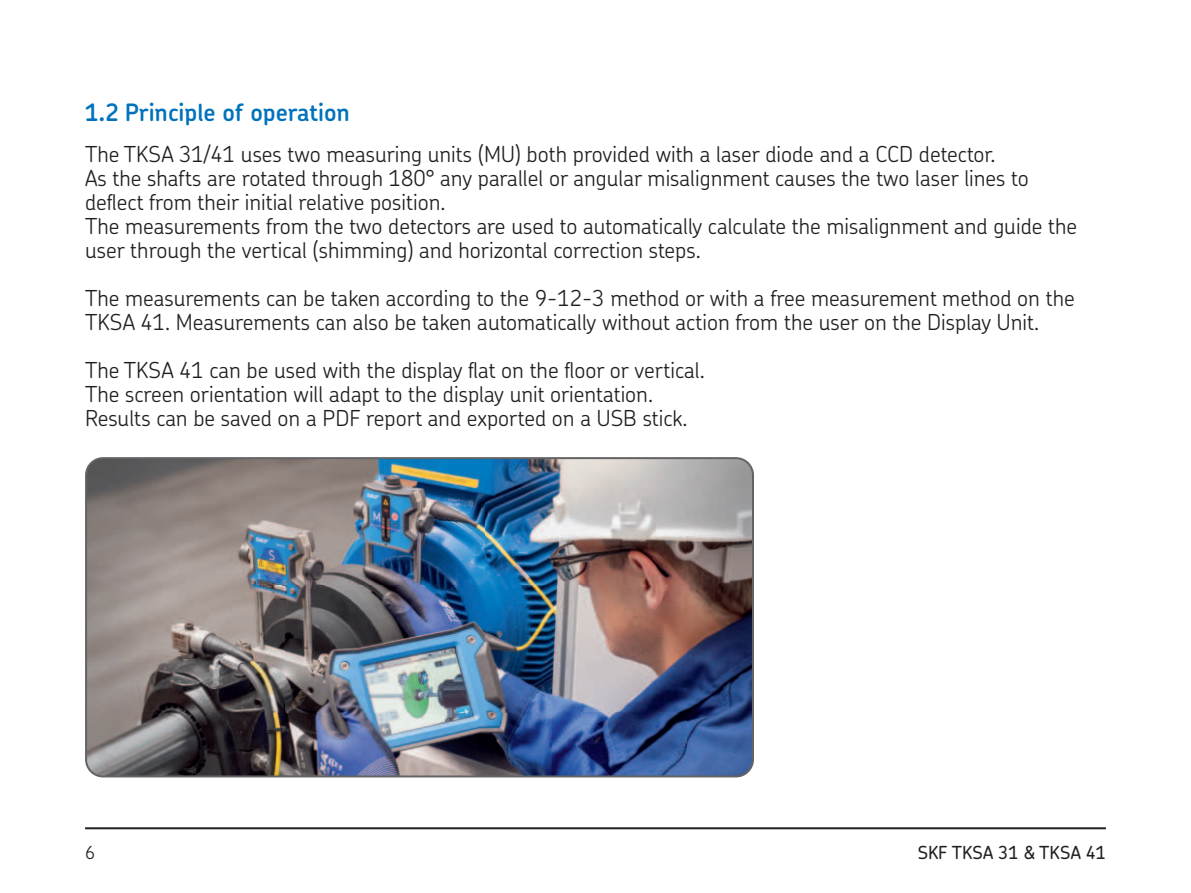
<style>
.page{position:relative;width:1191px;height:893px;background:#fff}
.page>*{position:absolute;margin:0;border:0;box-sizing:border-box;transform-origin:0 0}
.t1{font:600 24px "SKF Chevin OT";color:#0072bc}
.t2{font:300 22px/24px "SKF Chevin OT";color:#231f20}
.t3{font:500 18px "SKF Chevin OT";color:#231f20}
.t4{font:300 18px "SKF Chevin OT";color:#231f20}
</style>
<div class="page">
<hr style="left:85px;top:827px;width:1021px;height:2px;background:#231f20">
<img style="left:86px;top:460px;width:667px;height:316px">
<div style="left:85px;top:457px;width:669px;height:320px;border:2px solid #636366;border-radius:17px"></div>
<p class="t1" style="left:85px;top:101px;width:266px">1.2 Principle of operation</p>
<p class="t2" style="left:85px;top:143px;width:993px">The TKSA 31/41 uses two measuring units (MU) both provided with a laser diode and a CCD detector.<br>As the shafts are rotated through 180° any parallel or angular misalignment causes the two laser lines to deflect from their initial relative position.<br>The measurements from the two detectors are used to automatically calculate the misalignment and guide the user through the vertical (shimming) and horizontal correction steps.</p>
<p class="t2" style="left:85px;top:287px;width:991px">The measurements can be taken according to the 9-12-3 method or with a free measurement method on the<br>TKSA 41. Measurements can also be taken automatically without action from the user on the Display Unit.</p>
<p class="t2" style="left:85px;top:359px;width:621px">The TKSA 41 can be used with the display flat on the floor or vertical.<br>The screen orientation will adapt to the display unit orientation.<br>Results can be saved on a PDF report and exported on a USB stick.</p>
<p class="t4" style="left:85px;top:844px;width:12px">6</p>
<p class="t3" style="left:917px;top:844px;width:190px">SKF TKSA 31 &amp; TKSA 41</p>
</div>
